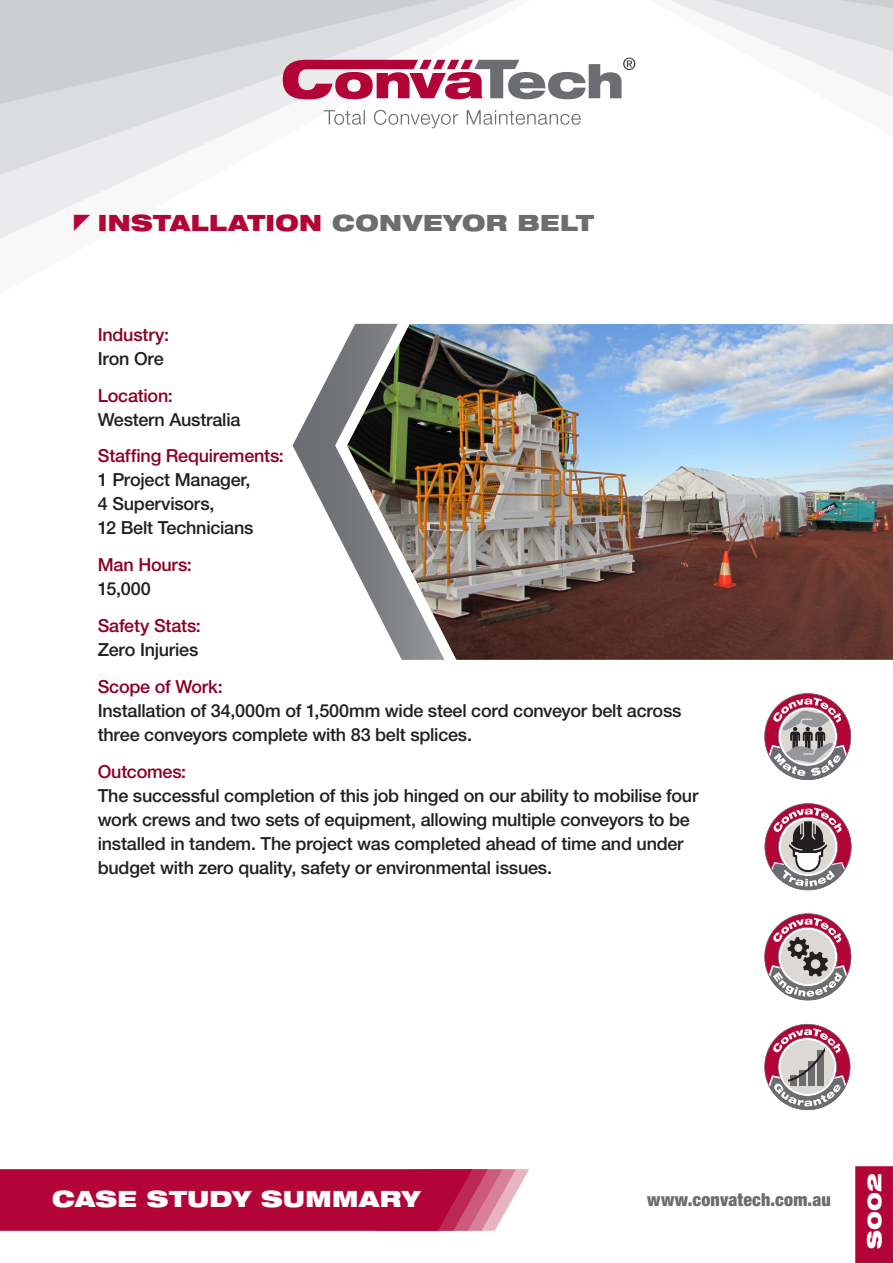
<style>
.page{position:relative;width:893px;height:1263px;background:#fff}
.page>*{position:absolute;margin:0;border:0;box-sizing:border-box;transform-origin:0 0}
.Large_Paragraph_Head{font:900 expanded 22.5px "Helvetica Neue LT Std";letter-spacing:.015em;color:#b30437}
.t1{font:900 expanded 22.5px "Helvetica Neue LT Std";letter-spacing:.02em;color:#fff}
.Small_Paragraph_Head{font:900 expanded 19.5px "Helvetica Neue LT Std";color:#fff}
.Body_Copy{font:500 18px/24px "Helvetica Neue LT Std";letter-spacing:-.015em;color:#231f20}
.Body_Copy-2{font:500 18px/24px "Helvetica Neue LT Std";letter-spacing:-.01em;color:#8b0125}
.t2{font:900 condensed 18px "Helvetica Neue LT Std";letter-spacing:.01em;color:#6c6d70}
.s1{color:#6c6d70}
.s2{color:#231f20}
.s3{color:#8b0125}
</style>
<div class="page">
<svg style="left:0;top:179px;width:128px;height:60px;fill:#ebebed"></svg>
<svg style="left:0;top:107px;width:434px;height:72px"></svg>
<svg style="left:0;top:0;width:893px;height:107px"></svg>
<svg style="left:0;top:1169px;width:529px;height:62px;background:#b91847"></svg>
<svg style="left:324px;top:110px;width:257px;height:18px"></svg>
<svg style="left:283px;top:58px;width:352px;height:41px"></svg>
<div style="left:855px;top:1166px;width:38px;height:97px;background:#b30437"></div>
<svg style="left:293px;top:379px;width:34px;height:134px"></svg>
<img style="left:327px;top:323px;width:566px;height:337px">
<svg style="left:764px;top:693px;width:87px;height:87px"></svg>
<svg style="left:764px;top:913px;width:87px;height:87px"></svg>
<svg style="left:764px;top:803px;width:88px;height:87px"></svg>
<svg style="left:764px;top:1024px;width:86px;height:86px"></svg>
<svg style="left:74px;top:214px;width:16px;height:17px"></svg>
<p class="Large_Paragraph_Head" style="left:98px;top:208px;width:498px">INSTALLATION <span class="s1">CONVEYOR BELT</span></p>
<p class="Body_Copy-2" style="left:98px;top:322px;width:73px">Industry:<br><span class="s2">Iron Ore</span></p>
<p class="Body_Copy" style="left:98px;top:383px;width:144px"><span class="s3">Location:<br></span>Western Australia</p>
<p class="Body_Copy" style="left:98px;top:444px;width:188px"><span class="s3">Staffing Requirements:<br></span>1 Project Manager,<br>4 Supervisors,<br>12 Belt Technicians</p>
<p class="Body_Copy-2" style="left:98px;top:553px;width:96px">Man Hours:<br><span class="s2">15,000</span></p>
<p class="Body_Copy-2" style="left:98px;top:613px;width:105px">Safety Stats:<br><span class="s2">Zero Injuries</span></p>
<p class="Body_Copy" style="left:98px;top:674px;width:585px"><span class="s3">Scope of Work:<br></span>Installation of 34,000m of 1,500mm wide steel cord conveyor belt across three conveyors complete with 83 belt splices.</p>
<p class="Body_Copy" style="left:98px;top:759px;width:602px"><span class="s3">Outcomes:<br></span>The successful completion of this job hinged on our ability to mobilise four work crews and two sets of equipment, allowing multiple conveyors to be installed in tandem. The project was completed ahead of time and under budget with zero quality, safety or environmental issues.</p>
<p class="t1" style="left:52px;top:1184px;width:370px">CASE STUDY SUMMARY</p>
<p class="t2" style="left:647px;top:1188px;width:185px">www.convatech.com.au</p>
<p class="Small_Paragraph_Head" style="left:862px;top:1249px;width:77px;rotate:-90deg">S002</p>
</div>
